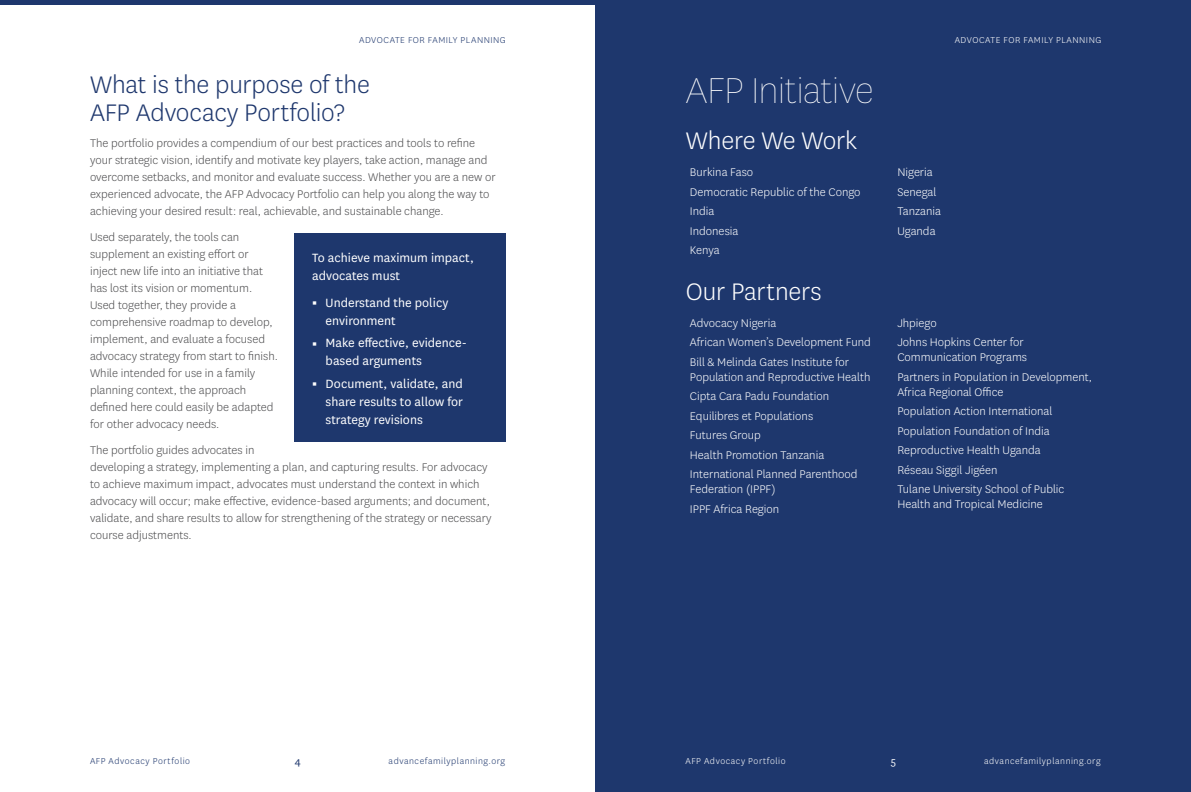
<style>
.page{position:relative;width:1191px;height:792px;background:#fff}
.page>*{position:absolute;margin:0;border:0;box-sizing:border-box;transform-origin:0 0}
.Body_Heading_1{font:100 42px "National";letter-spacing:-.015em;color:#fff}
.Body_Heading_2{font:300 28px/28px "National";letter-spacing:-.005em;color:#1e376d}
.Body_Heading_2-2{font:300 28px "National";letter-spacing:-.01em;color:#fff}
.Callout_Story{font:14px/18px "National";color:#fff}
.Body{font:300 13px/17px "National";color:#4d4d4f}
.Table_Body{font:300 13px/15px "National";color:#fff}
.t1{font:12px "National";color:#1e376d}
.Page_Number{font:12px "National";color:#fff}
.t2{font:300 10px "National";letter-spacing:.055em;color:#1e376d}
.Page_Footer{font:300 10px "National";letter-spacing:.055em;color:#fff}
.Page_Section{font:300 10px "National";letter-spacing:.05em;color:#fff}
.s1{font-weight:300;font-size:10px}
.s2{color:#1e376d}
</style>
<div class="page">
<div style="left:595px;top:0;width:596px;height:792px;background:#1e376d"></div>
<hr style="left:0;top:0;width:604px;height:4px;background:#1e376d">
<div style="left:294px;top:233px;width:212px;height:209px;background:#1e376d"></div>
<p class="t2" style="left:359px;top:34px;width:148px">ADVOCATE FOR FAMILY PLANNING</p>
<p class="Page_Section" style="left:954px;top:34px;width:148px">ADVOCATE FOR FAMILY PLANNING</p>
<p class="Body_Heading_2" style="left:90px;top:70px;width:281px">What is the purpose of the<br>AFP Advocacy Portfolio?</p>
<p class="Body" style="left:90px;top:134px;width:407px">The portfolio provides a compendium of our best practices and tools to refine your strategic vision, identify and motivate key players, take action, manage and overcome setbacks, and monitor and evaluate success. Whether you are a new or experienced advocate, the AFP Advocacy Portfolio can help you along the way to achieving your desired result: real, achievable, and sustainable change.</p>
<p class="Body" style="left:90px;top:228px;width:189px">Used separately, the tools can supplement an existing effort or inject new life into an initiative that has lost its vision or momentum.<br>Used together, they provide a comprehensive roadmap to develop, implement, and evaluate a focused advocacy strategy from start to finish.<br>While intended for use in a family planning context, the approach defined here could easily be adapted for other advocacy needs.</p>
<p class="Body" style="left:90px;top:441px;width:403px">The portfolio guides advocates in<br>developing a strategy, implementing a plan, and capturing results. For advocacy to achieve maximum impact, advocates must understand the context in which advocacy will occur; make effective, evidence-based arguments; and document, validate, and share results to allow for strengthening of the strategy or necessary course adjustments.</p>
<p class="Callout_Story" style="left:312px;top:248px;width:163px">To achieve maximum impact, advocates must</p>
<p class="Callout_Story" style="left:326px;top:293px;width:124px;text-indent:-14px"><span class="s1">▪</span> Understand the policy environment</p>
<p class="Callout_Story" style="left:326px;top:333px;width:143px;text-indent:-14px"><span class="s1">▪</span> Make effective, evidence&shy;based arguments</p>
<p class="Callout_Story" style="left:326px;top:374px;width:139px;text-align:justify;text-indent:-14px"><span class="s1">▪</span> Document, validate, and share results to allow for strategy revisions</p>
<p class="t2" style="left:90px;top:755px;width:102px">AFP Advocacy Portfolio</p>
<p class="t1" style="left:295px;top:754px;width:7px">4</p>
<p class="t2" style="left:389px;top:755px;width:118px">advancefamilyplanning.org</p>
<p class="Body_Heading_1" style="left:686px;top:66px;width:189px">AFP Initiative</p>
<p class="Body_Heading_2-2" style="left:686px;top:123px;width:173px">Where We Work</p>
<p class="Table_Body" style="left:690px;top:164px;width:65px">Burkina Faso</p>
<p class="Table_Body" style="left:690px;top:184px;width:172px">Democratic Republic of the Congo</p>
<p class="Table_Body" style="left:690px;top:203px;width:26px">India</p>
<p class="Table_Body" style="left:690px;top:223px;width:50px">Indonesia</p>
<p class="Table_Body" style="left:690px;top:242px;width:31px">Kenya</p>
<p class="Table_Body" style="left:897px;top:164px;width:37px">Nigeria</p>
<p class="Table_Body" style="left:897px;top:184px;width:41px">Senegal</p>
<p class="Table_Body" style="left:897px;top:203px;width:45px">Tanzania</p>
<p class="Table_Body" style="left:897px;top:223px;width:40px">Uganda</p>
<p class="Body_Heading_2-2" style="left:686px;top:274px;width:243px">Our Partners <span class="s2">Members</span></p>
<p class="Table_Body" style="left:690px;top:315px;width:88px">Advocacy Nigeria</p>
<p class="Table_Body" style="left:690px;top:335px;width:182px">African Women’s Development Fund</p>
<p class="Table_Body" style="left:690px;top:354px;width:182px">Bill &amp; Melinda Gates Institute for<br>Population and Reproductive Health</p>
<p class="Table_Body" style="left:690px;top:389px;width:141px">Cipta Cara Padu Foundation</p>
<p class="Table_Body" style="left:690px;top:408px;width:125px">Equilibres et Populations</p>
<p class="Table_Body" style="left:690px;top:428px;width:72px">Futures Group</p>
<p class="Table_Body" style="left:690px;top:447px;width:136px">Health Promotion Tanzania</p>
<p class="Table_Body" style="left:690px;top:467px;width:169px">International Planned Parenthood<br>Federation (IPPF)</p>
<p class="Table_Body" style="left:690px;top:501px;width:91px">IPPF Africa Region</p>
<p class="Table_Body" style="left:897px;top:315px;width:41px">Jhpiego</p>
<p class="Table_Body" style="left:897px;top:335px;width:131px">Johns Hopkins Center for<br>Communication Programs</p>
<p class="Table_Body" style="left:897px;top:369px;width:196px">Partners in Population in Development,<br>Africa Regional Office</p>
<p class="Table_Body" style="left:897px;top:404px;width:157px">Population Action International</p>
<p class="Table_Body" style="left:897px;top:423px;width:154px">Population Foundation of India</p>
<p class="Table_Body" style="left:897px;top:443px;width:145px">Reproductive Health Uganda</p>
<p class="Table_Body" style="left:897px;top:462px;width:102px">Réseau Siggil Jigéen</p>
<p class="Table_Body" style="left:897px;top:482px;width:169px">Tulane University School of Public<br>Health and Tropical Medicine</p>
<p class="Page_Footer" style="left:685px;top:755px;width:102px">AFP Advocacy Portfolio</p>
<p class="Page_Footer" style="left:984px;top:755px;width:118px">advancefamilyplanning.org</p>
<p class="Page_Number" style="left:890px;top:754px;width:7px">5</p>
</div>
